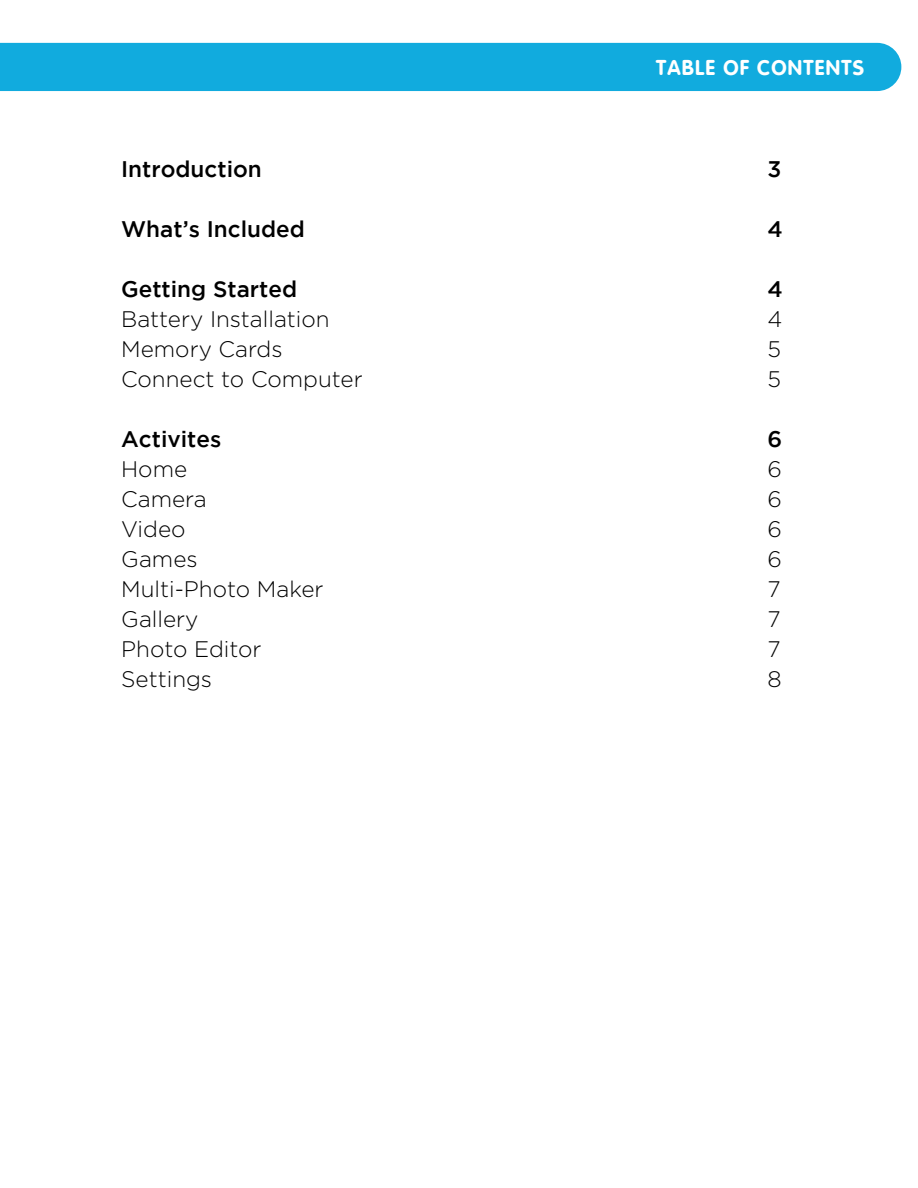
<style>
.page{position:relative;width:918px;height:1188px;background:#fff}
.page>*{position:absolute;margin:0;border:0;box-sizing:border-box;transform-origin:0 0}
.t1{font:300 22.5px/30px "Gotham";color:#000}
.t2{font:500 22.5px "Gotham";color:#000}
.t3{font:21px "VAG Rounded Bold";letter-spacing:.06em;color:#fff}
</style>
<div class="page">
<div style="left:0;top:43px;width:901px;height:48px;background:#11abde"></div>
<p class="t2" style="left:121px;top:156px;width:142px">Introduction</p>
<p class="t2" style="left:121px;top:217px;width:185px">What’s Included</p>
<p class="t2" style="left:121px;top:277px;width:177px">Getting Started</p>
<p class="t1" style="left:121px;top:304px;width:243px">Battery Installation<br>Memory Cards<br>Connect to Computer</p>
<p class="t2" style="left:121px;top:426px;width:102px">Activites</p>
<p class="t1" style="left:121px;top:454px;width:204px">Home<br>Camera<br>Video<br>Games<br>Multi-Photo Maker<br>Gallery<br>Photo Editor<br>Settings</p>
<p class="t3" style="left:656px;top:55px;width:209px">TABLE OF CONTENTS</p>
<p class="t2" style="left:768px;top:156px;width:15px">3</p>
<p class="t2" style="left:768px;top:216px;width:17px">4</p>
<p class="t2" style="left:768px;top:276px;width:17px">4</p>
<p class="t1" style="left:768px;top:304px;width:16px;text-align:justify">4<br>5<br>5</p>
<p class="t2" style="left:768px;top:426px;width:16px">6</p>
<p class="t1" style="left:768px;top:454px;width:16px;text-align:justify">6<br>6<br>6<br>6<br>7<br>7<br>7<br>8</p>
</div>
